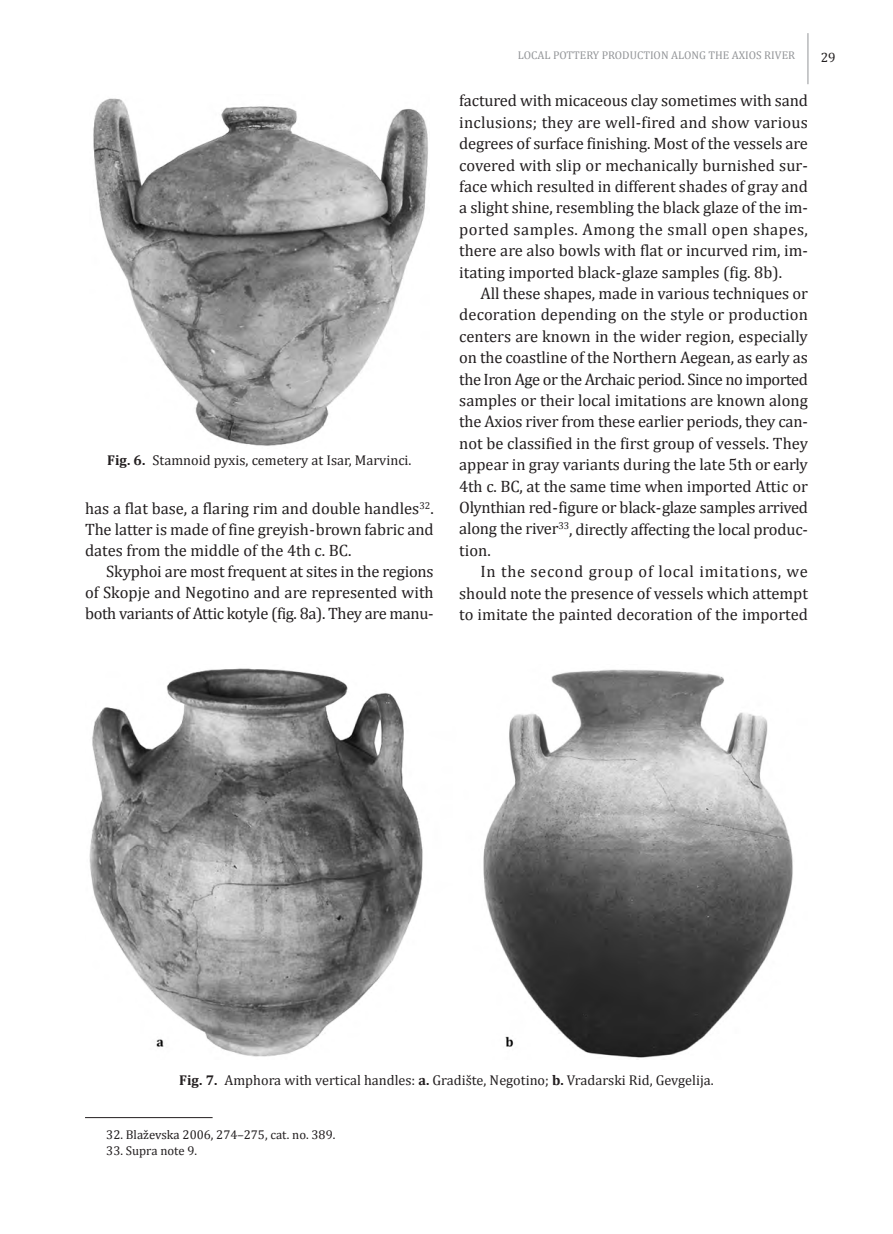
<style>
.page{position:relative;width:893px;height:1234px;background:#fff}
.page>*{position:absolute;margin:0;border:0;box-sizing:border-box;transform-origin:0 0}
.t1{font:16.5px/21.5px "Cambria";letter-spacing:-.005em;color:#231f20;text-align:justify}
.t2{font:14.25px "Cambria";color:#231f20}
.t3{font:13.5px "Cambria";color:#231f20}
.t4{font:12.75px "Cambria";color:#231f20}
.t5{font:11.25px "Cambria";color:#939598}
.s1{font-weight:700}
</style>
<div class="page">
<hr style="left:807px;top:33px;width:1px;height:51px;background:#939598">
<hr style="left:85px;top:1116px;width:128px;height:1px;background:#231f20">
<img style="left:93px;top:98px;width:335px;height:348px">
<img style="left:89px;top:668px;width:704px;height:390px">
<p class="t2" style="left:107px;top:451px;width:306px"><span class="s1">Fig. 6.</span> Stamnoid pyxis, cemetery at Isar, Marvinci.</p>
<p class="t1" style="left:85px;top:497px;width:350px;line-height:21px">has a flat base, a flaring rim and double handles<sup>32</sup>.<br>The latter is made of fine greyish-brown fabric and dates from the middle of the 4th c. BC.</p>
<p class="t1" style="left:85px;top:560px;width:350px;line-height:21px;text-indent:21px">Skyphoi are most frequent at sites in the regions of Skopje and Negotino and are represented with both variants of Attic kotyle (fig. 8a). They are manu -</p>
<p class="t5" style="left:518px;top:48px;width:279px">LOCAL POTTERY PRODUCTION ALONG THE AXIOS RIVER</p>
<p class="t3" style="left:821px;top:50px;width:16px">29</p>
<p class="t1" style="left:459px;top:90px;width:350px">factured with micaceous clay sometimes with sand inclusions; they are well-fired and show various degrees of surface finishing. Most of the vessels are covered with slip or mechanically burnished sur&shy;face which resulted in different shades of gray and a slight shine, resembling the black glaze of the im&shy;ported samples. Among the small open shapes, there are also bowls with flat or incurved rim, im&shy;itating imported black-glaze samples (fig. 8b).</p>
<p class="t1" style="left:459px;top:282px;width:350px;text-indent:21px">All these shapes, made in various techniques or decoration depending on the style or production centers are known in the wider region, especially on the coastline of the Northern Aegean, as early as the Iron Age or the Archaic period. Since no imported samples or their local imitations are known along the Axios river from these earlier periods, they can&shy;not be classified in the first group of vessels. They appear in gray variants during the late 5th or early 4th c. BC, at the same time when imported Attic or Olynthian red-figure or black-glaze samples arrived along the river<sup>33</sup>, directly affecting the local produc&shy;tion.</p>
<p class="t1" style="left:459px;top:560px;width:350px;text-indent:21px">In the second group of local imitations, we should note the presence of vessels which attempt to imitate the painted decoration of the imported</p>
<p class="t2" style="left:179px;top:1071px;width:536px"><span class="s1">Fig. 7.</span> Amphora with vertical handles: <span class="s1">a.</span> Gradište, Negotino; <span class="s1">b.</span> Vradarski Rid, Gevgelija.</p>
<p class="t4" style="left:106px;top:1126px;width:231px">32. Blaževska 2006, 274–275, cat. no. 389.</p>
<p class="t4" style="left:106px;top:1142px;width:92px">33. Supra note 9.</p>
</div>
